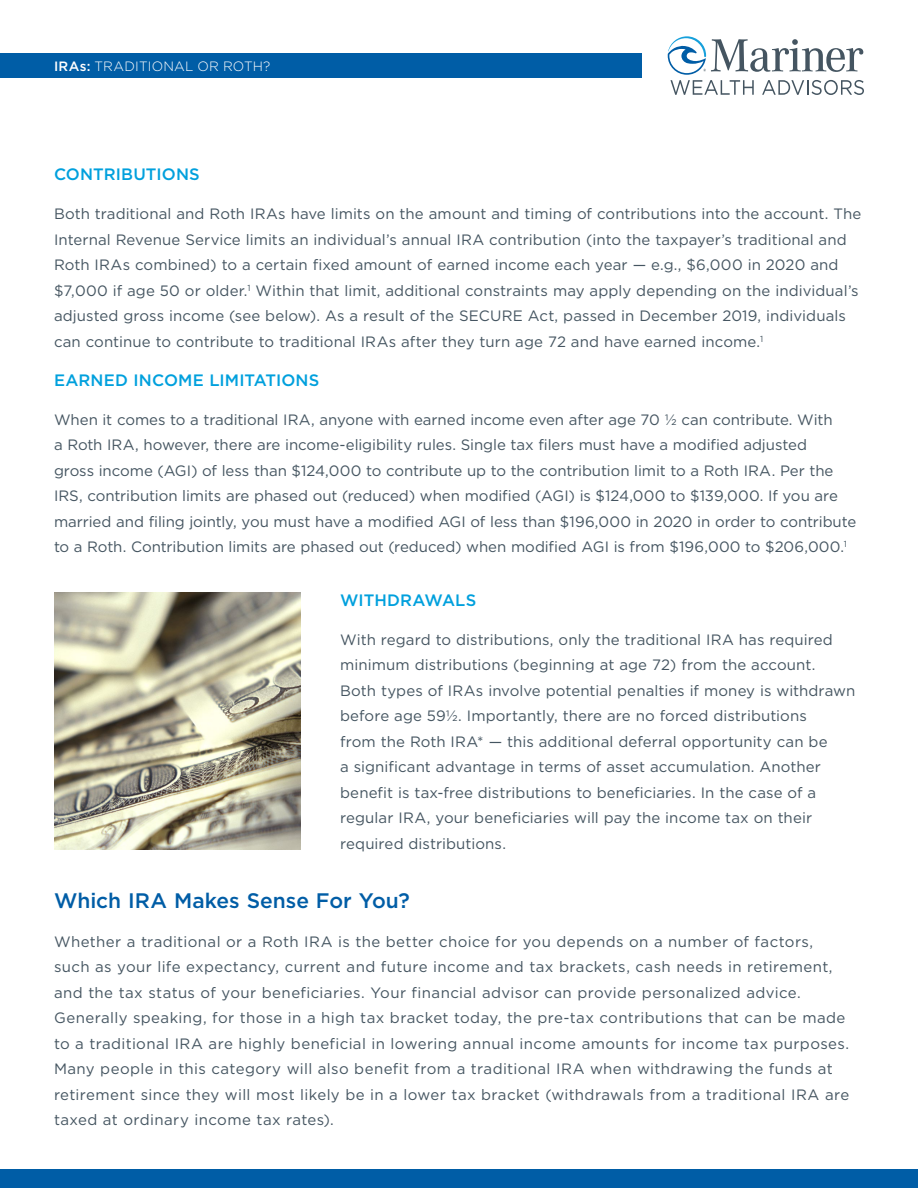
<style>
.page{position:relative;width:918px;height:1188px;background:#fff}
.page>*{position:absolute;margin:0;border:0;box-sizing:border-box;transform-origin:0 0}
.t1{font:500 21px "Gotham";color:#005da6}
.t2{font:500 16.5px "Gotham";letter-spacing:.01em;color:#00a0dd}
.t3{font:15px/25.5px "Gotham";letter-spacing:.005em;color:#455561}
.t4{font:15px/25.5px "Gotham";letter-spacing:.025em;color:#455561}
.t5{font:300 13.5px "Gotham";letter-spacing:.015em;color:#fff}
.s1{font-weight:500}
</style>
<div class="page">
<div style="left:0;top:1170px;width:918px;height:18px;background:#005da6"></div>
<svg style="left:668px;top:36px;width:196px;height:59px"></svg>
<img style="left:54px;top:592px;width:246px;height:258px">
<div style="left:0;top:53px;width:642px;height:24px;background:#005da6"></div>
<p class="t5" style="left:54px;top:57px;width:218px"><span class="s1">IRAs:</span> TRADITIONAL OR ROTH?</p>
<p class="t2" style="left:54px;top:164px;width:147px">CONTRIBUTIONS</p>
<p class="t3" style="left:54px;top:201px;width:809px">Both traditional and Roth IRAs have limits on the amount and timing of contributions into the account. The Internal Revenue Service limits an individual’s annual IRA contribution (into the taxpayer’s traditional and Roth IRAs combined) to a certain fixed amount of earned income each year — e.g., $6,000 in 2020 and $7,000 if age 50 or older.<sup>1</sup> Within that limit, additional constraints may apply depending on the individual’s adjusted gross income (see below). As a result of the SECURE Act, passed in December 2019, individuals can continue to contribute to traditional IRAs after they turn age 72 and have earned income.<sup>1</sup></p>
<p class="t2" style="left:54px;top:369px;width:267px">EARNED INCOME LIMITATIONS</p>
<p class="t3" style="left:54px;top:407px;width:804px">When it comes to a traditional IRA, anyone with earned income even after age 70 ½ can contribute. With<br>a Roth IRA, however, there are income-eligibility rules. Single tax filers must have a modified adjusted<br>gross income (AGI) of less than $124,000 to contribute up to the contribution limit to a Roth IRA. Per the IRS, contribution limits are phased out (reduced) when modified (AGI) is $124,000 to $139,000. If you are married and filing jointly, you must have a modified AGI of less than $196,000 in 2020 in order to contribute to a Roth. Contribution limits are phased out (reduced) when modified AGI is from $196,000 to $206,000.<sup>1</sup></p>
<p class="t2" style="left:340px;top:589px;width:138px">WITHDRAWALS</p>
<p class="t3" style="left:340px;top:626px;width:517px">With regard to distributions, only the traditional IRA has required minimum distributions (beginning at age 72) from the account.<br>Both types of IRAs involve potential penalties if money is withdrawn before age 59½. Importantly, there are no forced distributions<br>from the Roth IRA* — this additional deferral opportunity can be<br>a significant advantage in terms of asset accumulation. Another benefit is tax-free distributions to beneficiaries. In the case of a regular IRA, your beneficiaries will pay the income tax on their required distributions.</p>
<h1 class="t1" style="left:54px;top:887px;width:357px">Which IRA Makes Sense For You?</h1>
<p class="t4" style="left:54px;top:928px;width:797px">Whether a traditional or a Roth IRA is the better choice for you depends on a number of factors, such as your life expectancy, current and future income and tax brackets, cash needs in retirement, and the tax status of your beneficiaries. Your financial advisor can provide personalized advice.<br>Generally speaking, for those in a high tax bracket today, the pre-tax contributions that can be made to a traditional IRA are highly beneficial in lowering annual income amounts for income tax purposes.<br>Many people in this category will also benefit from a traditional IRA when withdrawing the funds at retirement since they will most likely be in a lower tax bracket (withdrawals from a traditional IRA are taxed at ordinary income tax rates).</p>
</div>
